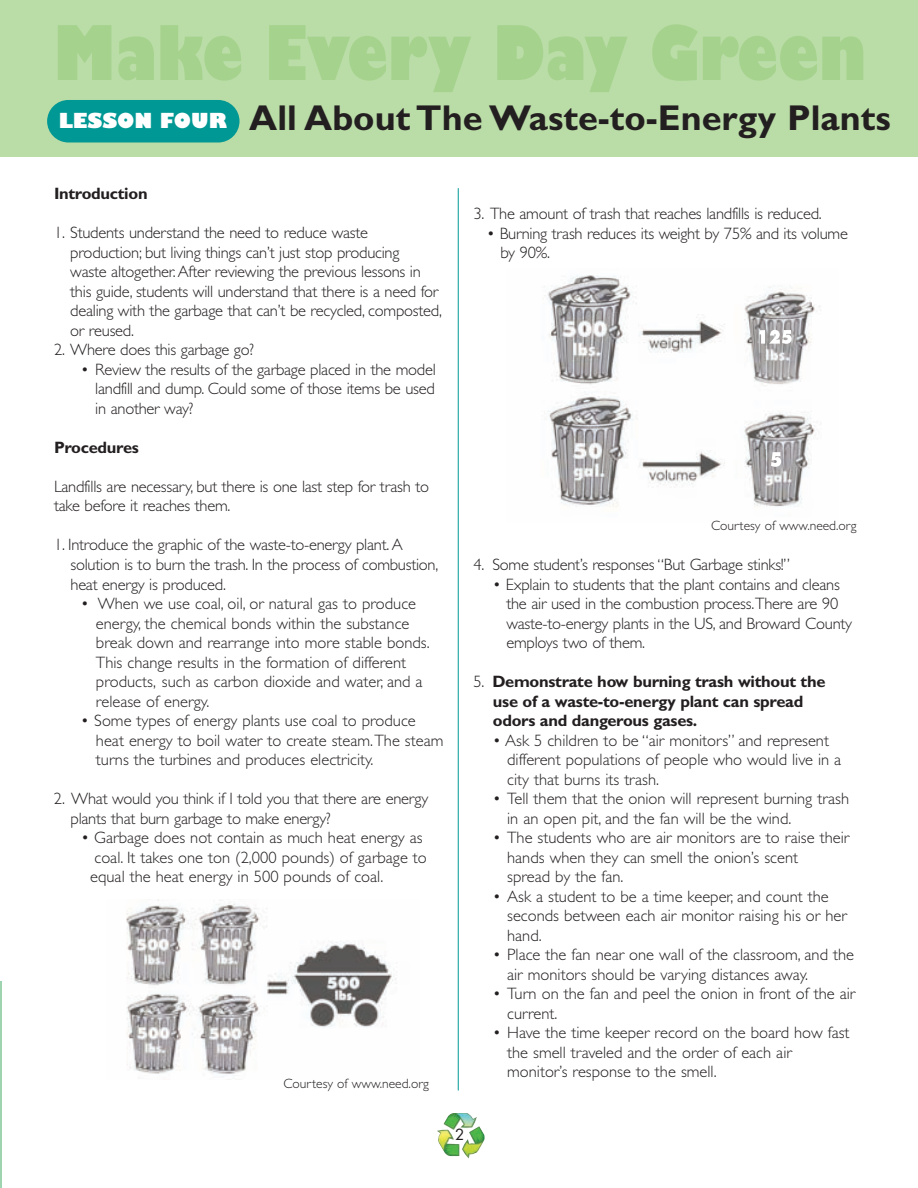
<style>
.page{position:relative;width:918px;height:1188px;background:#fff}
.page>*{position:absolute;margin:0;border:0;box-sizing:border-box;transform-origin:0 0}
.t1{font:800 73.5px "Gill Sans";color:#a5d38d;scale:.8 1}
.t2{font:700 36px "Gill Sans";color:#231f20}
.t3{font:800 20.25px "Gill Sans";color:#fff}
.t4{font:300 16.5px/19.5px "Gill Sans";color:#231f20}
.t5{font:700 16.5px/19.5px "Gill Sans";letter-spacing:-.015em;color:#231f20}
.t6{font:15px "Futura";color:#231f20}
.t7{font:300 13.5px "Gill Sans";color:#231f20}
.s1{font-weight:300}
</style>
<div class="page">
<hr style="left:0;top:982px;width:1px;height:206px;background:#9ed4b0">
<div style="left:0;top:0;width:918px;height:156px;background:#badca7"></div>
<hr style="left:458px;top:188px;width:1px;height:903px;background:#009894">
<img style="left:126px;top:899px;width:271px;height:181px">
<img style="left:545px;top:275px;width:276px;height:232px">
<img style="left:771px;top:452px;width:10px;height:15px">
<img style="left:759px;top:330px;width:33px;height:14px">
<div style="left:47px;top:100px;width:193px;height:42px;background:#009894;border-radius:21px"></div>
<img style="left:444px;top:1113px;width:41px;height:46px">
<h1 class="t1" style="left:54px;top:12px;width:1017px">Make Every Day Green</h1>
<p class="t3" style="left:59px;top:109px;width:170px">LESSON FOUR</p>
<h2 class="t2" style="left:249px;top:105px;width:643px">All About The Waste-to-Energy Plants</h2>
<p class="t5" style="left:54px;top:186px;width:95px">Introduction</p>
<p class="t4" style="left:70px;top:225px;width:373px;text-indent:-16px">1. Students understand the need to reduce waste production; but living things can’t just stop producing<br>waste altogether.After reviewing the previous lessons in this guide, students will understand that there is a need for dealing with the garbage that can’t be recycled, composted, or reused.</p>
<p class="t4" style="left:54px;top:342px;width:202px">2. Where does this garbage go?</p>
<p class="t4" style="left:95px;top:361px;width:342px;text-align:justify;text-indent:-14px">• Review the results of the garbage placed in the model landfill and dump. Could some of those items be used in another way?</p>
<p class="t5" style="left:54px;top:439px;width:86px">Procedures</p>
<p class="t4" style="left:54px;top:478px;width:377px">Landfills are necessary, but there is one last step for trash to take before it reaches them.</p>
<p class="t4" style="left:70px;top:537px;width:369px;text-indent:-16px">1. Introduce the graphic of the waste-to-energy plant.A solution is to burn the trash. In the process of combustion, heat energy is produced.</p>
<p class="t4" style="left:96px;top:595px;width:335px;text-indent:-15px">• When we use coal, oil, or natural gas to produce energy, the chemical bonds within the substance break down and rearrange into more stable bonds.<br>This change results in the formation of different products, such as carbon dioxide and water, and a release of energy.</p>
<p class="t4" style="left:96px;top:712px;width:349px;text-indent:-15px">• Some types of energy plants use coal to produce heat energy to boil water to create steam.The steam turns the turbines and produces electricity.</p>
<p class="t4" style="left:70px;top:790px;width:359px;text-indent:-16px">2. What would you think if I told you that there are energy plants that burn garbage to make energy?</p>
<p class="t4" style="left:90px;top:829px;width:338px;text-indent:-9px">• Garbage does not contain as much heat energy as coal. It takes one ton (2,000 pounds) of garbage to equal the heat energy in 500 pounds of coal.</p>
<p class="t7" style="left:283px;top:1079px;width:147px">Courtesy of www.need.org</p>
<p class="t4" style="left:473px;top:205px;width:350px">3. The amount of trash that reaches landfills is reduced.</p>
<p class="t4" style="left:500px;top:225px;width:349px;text-indent:-13px">• Burning trash reduces its weight by 75% and its volume by 90%.</p>
<p class="t7" style="left:711px;top:520px;width:147px">Courtesy of www.need.org</p>
<p class="t4" style="left:473px;top:556px;width:318px">4. Some student’s responses “But Garbage stinks!”</p>
<p class="t4" style="left:506px;top:576px;width:347px;text-indent:-13px">• Explain to students that the plant contains and cleans the air used in the combustion process.There are 90 waste-to-energy plants in the US, and Broward County employs two of them.</p>
<p class="t5" style="left:493px;top:673px;width:334px;text-indent:-20px"><span class="s1">5.</span> Demonstrate how burning trash without the use of a waste-to-energy plant can spread odors and dangerous gases.</p>
<p class="t4" style="left:507px;top:732px;width:336px;text-indent:-14px">• Ask 5 children to be “air monitors” and represent different populations of people who would live in a city that burns its trash.</p>
<p class="t4" style="left:507px;top:790px;width:344px;text-indent:-14px">• Tell them that the onion will represent burning trash in an open pit, and the fan will be the wind.</p>
<p class="t4" style="left:507px;top:829px;width:344px;text-indent:-14px">• The students who are air monitors are to raise their hands when they can smell the onion’s scent<br>spread by the fan.</p>
<p class="t4" style="left:507px;top:888px;width:341px;text-indent:-14px">• Ask a student to be a time keeper, and count the seconds between each air monitor raising his or her hand.</p>
<p class="t4" style="left:507px;top:946px;width:348px;text-indent:-14px">• Place the fan near one wall of the classroom, and the air monitors should be varying distances away.</p>
<p class="t4" style="left:507px;top:985px;width:350px;text-indent:-14px">• Turn on the fan and peel the onion in front of the air current.</p>
<p class="t4" style="left:507px;top:1024px;width:344px;text-indent:-14px">• Have the time keeper record on the board how fast the smell traveled and the order of each air monitor’s response to the smell.</p>
<p class="t6" style="left:455px;top:1128px;width:11px">2</p>
</div>
